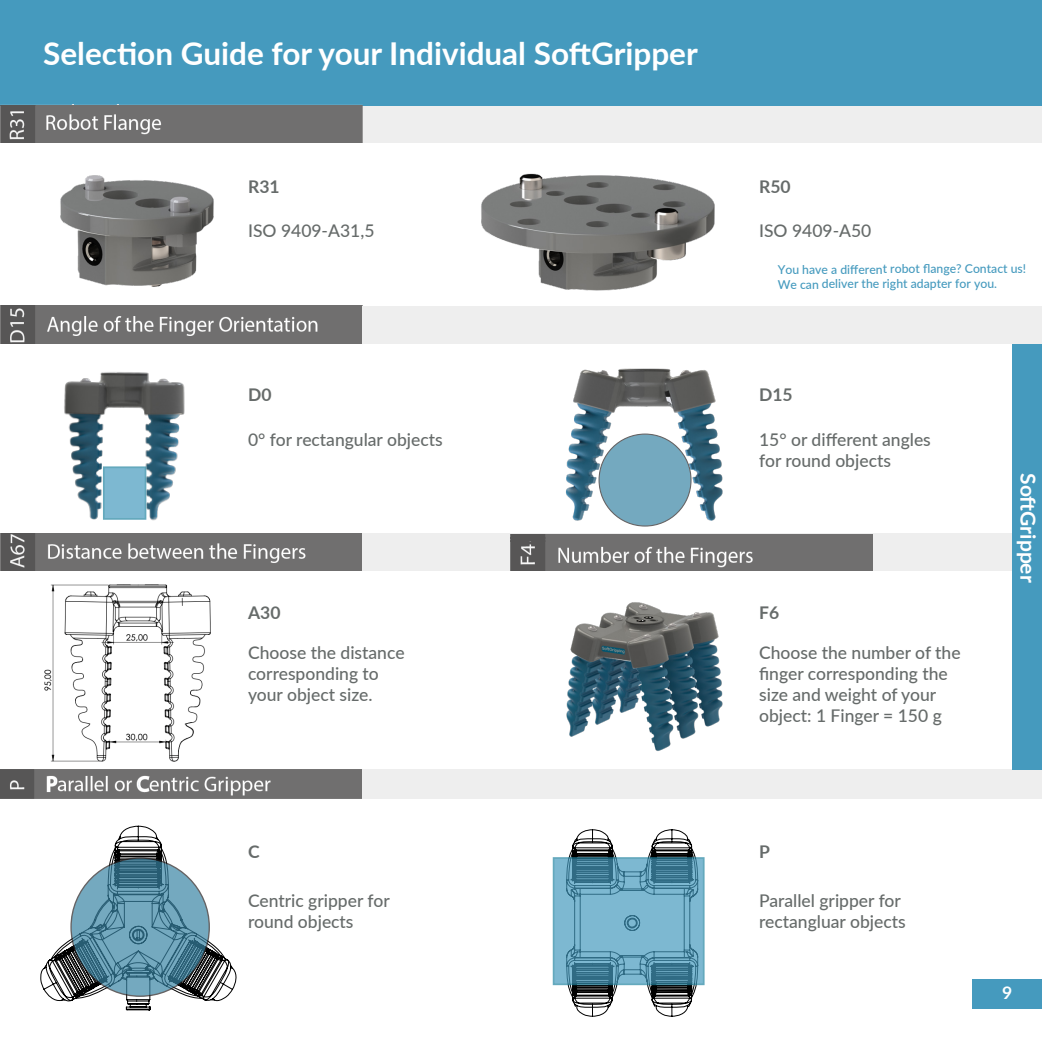
<style>
.page{position:relative;width:1042px;height:1042px;background:#fff}
.page>*{position:absolute;margin:0;border:0;box-sizing:border-box;transform-origin:0 0}
.t1{font:700 31.5px "Lato";color:#fff}
.t2{font:700 21px "Lato";color:#fff}
.t3{font:500 17.5px/21px "Lato";color:#666b6a}
.t4{font:700 17.5px "Lato";color:#666b6a}
.t5{font:700 17.5px "Lato";color:#fff}
.t6{font:500 12.25px "Lato";letter-spacing:-.005em;color:#459abe}
</style>
<div class="page">
<div style="left:972px;top:979px;width:70px;height:29px;background:#459abe"></div>
<div style="left:0;top:0;width:1042px;height:106px;background:#459abe"></div>
<div style="left:362px;top:106px;width:680px;height:36px;background:#eee"></div>
<svg style="left:40px;top:825px;width:197px;height:185px"></svg>
<svg style="left:566px;top:829px;width:132px;height:187px"></svg>
<svg style="left:553px;top:857px;width:151px;height:128px;background:#65a1ba"></svg>
<img style="left:63px;top:343px;width:135px;height:178px">
<svg style="left:103px;top:466px;width:43px;height:54px;background:#7bb6ce"></svg>
<img style="left:566px;top:368px;width:157px;height:159px">
<svg style="left:71px;top:858px;width:138px;height:138px;background:#5c8fa5"></svg>
<img style="left:0;top:769px;width:362px;height:30px">
<img style="left:0;top:306px;width:362px;height:37px">
<img style="left:0;top:104px;width:362px;height:38px">
<img style="left:0;top:533px;width:362px;height:37px">
<img style="left:35px;top:175px;width:220px;height:133px">
<img style="left:456px;top:142px;width:283px;height:149px">
<div style="left:362px;top:306px;width:680px;height:37px;background:#eee"></div>
<div style="left:362px;top:533px;width:680px;height:37px;background:#eee"></div>
<img style="left:44px;top:584px;width:167px;height:178px">
<img style="left:510px;top:535px;width:363px;height:35px">
<img style="left:566px;top:602px;width:157px;height:149px">
<div style="left:362px;top:769px;width:680px;height:29px;background:#eee"></div>
<div style="left:1012px;top:344px;width:30px;height:425px;background:#459abe"></div>
<p class="t1" style="left:43px;top:30px;width:656px">Selection Guide for your Individual SoftGripper</p>
<p class="t4" style="left:248px;top:173px;width:33px">R31</p>
<p class="t3" style="left:248px;top:220px;width:128px">ISO 9409-A31,5</p>
<p class="t4" style="left:759px;top:173px;width:33px">R50</p>
<p class="t3" style="left:759px;top:220px;width:114px">ISO 9409-A50</p>
<p class="t6" style="left:777px;top:260px;width:250px">You have a different robot flange? Contact us!</p>
<p class="t6" style="left:778px;top:275px;width:221px">We can deliver the right adapter for you.</p>
<p class="t4" style="left:248px;top:382px;width:25px">D0</p>
<p class="t3" style="left:248px;top:428px;width:196px">0° for rectangular objects</p>
<p class="t4" style="left:759px;top:382px;width:35px">D15</p>
<p class="t3" style="left:759px;top:428px;width:173px">15° or different angles for round objects</p>
<p class="t2" style="left:1043px;top:473px;width:111px;rotate:90deg">SoftGripper</p>
<p class="t4" style="left:248px;top:600px;width:34px">A30</p>
<p class="t4" style="left:759px;top:600px;width:22px">F6</p>
<p class="t3" style="left:248px;top:641px;width:158px">Choose the distance corresponding to your object size.</p>
<p class="t3" style="left:759px;top:641px;width:203px">Choose the number of the finger corresponding the size and weight of your object: 1 Finger = 150 g</p>
<p class="t4" style="left:248px;top:838px;width:13px">C</p>
<p class="t4" style="left:759px;top:838px;width:12px">P</p>
<p class="t3" style="left:248px;top:889px;width:143px">Centric gripper for round objects</p>
<p class="t3" style="left:759px;top:889px;width:148px">Parallel gripper for rectangluar objects</p>
<p class="t5" style="left:1002px;top:980px;width:12px">9</p>
</div>
